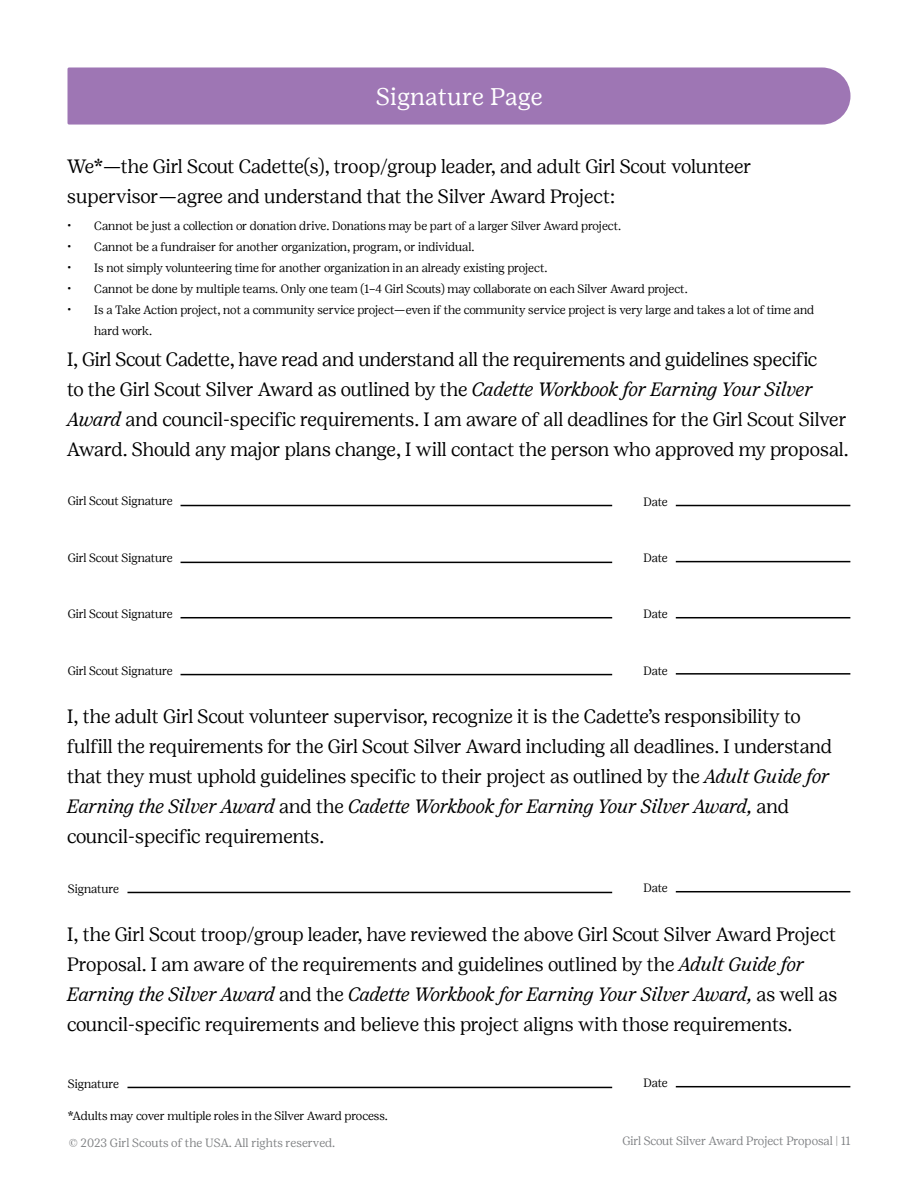
<style>
.page{position:relative;width:918px;height:1188px;background:#fff}
.page>*{position:absolute;margin:0;border:0;box-sizing:border-box;transform-origin:0 0}
.t1{font:24px "Girl Scout Text";letter-spacing:-.005em;color:#fff}
.t2{font:300 19.2px/30px "Girl Scout Display";letter-spacing:-.005em;color:#000}
.t3{font:300 12px/21px "Girl Scout Display";letter-spacing:-.005em;color:#000}
.t4{font:300 12px "Girl Scout Display";color:#808284}
.t5{font:300 12px "Girl Scout Display";color:#808285}
.s1{font-style:italic}
</style>
<div class="page">
<hr style="left:181px;top:505px;width:431px;height:1px;background:#000">
<hr style="left:181px;top:562px;width:431px;height:1px;background:#000">
<hr style="left:181px;top:617px;width:431px;height:1px;background:#000">
<hr style="left:181px;top:674px;width:431px;height:1px;background:#000">
<hr style="left:127px;top:892px;width:485px;height:1px;background:#000">
<hr style="left:127px;top:1087px;width:485px;height:1px;background:#000">
<hr style="left:676px;top:505px;width:174px;height:1px;background:#000">
<hr style="left:676px;top:617px;width:174px;height:1px;background:#000">
<hr style="left:676px;top:561px;width:174px;height:1px;background:#000">
<hr style="left:676px;top:673px;width:174px;height:2px;background:#000">
<hr style="left:676px;top:1086px;width:174px;height:1px;background:#000">
<hr style="left:676px;top:891px;width:174px;height:1px;background:#000">
<div style="left:68px;top:67px;width:783px;height:58px;background:#9e76b4"></div>
<p class="t1" style="left:376px;top:82px;width:168px">Signature Page</p>
<p class="t2" style="left:67px;top:151px;width:686px">We*—the Girl Scout Cadette(s), troop/group leader, and adult Girl Scout volunteer supervisor—agree and understand that the Silver Award Project:</p>
<p class="t3" style="left:67px;top:215px;width:556px">• Cannot be just a collection or donation drive. Donations may be part of a larger Silver Award project.</p>
<p class="t3" style="left:67px;top:236px;width:409px">• Cannot be a fundraiser for another organization, program, or individual.</p>
<p class="t3" style="left:67px;top:257px;width:482px">• Is not simply volunteering time for another organization in an already existing project.</p>
<p class="t3" style="left:67px;top:278px;width:622px">• Cannot be done by multiple teams. Only one team (1–4 Girl Scouts) may collaborate on each Silver Award project.</p>
<p class="t3" style="left:94px;top:299px;width:721px;text-indent:-27px">• Is a Take Action project, not a community service project—even if the community service project is very large and takes a lot of time and hard work.</p>
<p class="t2" style="left:67px;top:344px;width:783px">I, Girl Scout Cadette, have read and understand all the requirements and guidelines specific<br>to the Girl Scout Silver Award as outlined by the <span class="s1">Cadette Workbook for Earning Your Silver Award</span> and council-specific requirements. I am aware of all deadlines for the Girl Scout Silver Award. Should any major plans change, I will contact the person who approved my proposal.</p>
<p class="t3" style="left:68px;top:491px;width:106px">Girl Scout Signature</p>
<p class="t3" style="left:644px;top:491px;width:26px">Date</p>
<p class="t3" style="left:68px;top:547px;width:106px">Girl Scout Signature</p>
<p class="t3" style="left:644px;top:548px;width:26px">Date</p>
<p class="t3" style="left:68px;top:603px;width:106px">Girl Scout Signature</p>
<p class="t3" style="left:644px;top:604px;width:26px">Date</p>
<p class="t3" style="left:68px;top:660px;width:106px">Girl Scout Signature</p>
<p class="t3" style="left:644px;top:660px;width:26px">Date</p>
<p class="t2" style="left:67px;top:701px;width:766px">I, the adult Girl Scout volunteer supervisor, recognize it is the Cadette’s responsibility to fulfill the requirements for the Girl Scout Silver Award including all deadlines. I understand that they must uphold guidelines specific to their project as outlined by the <span class="s1">Adult Guide for Earning the Silver Award</span> and the <span class="s1">Cadette Workbook for Earning Your Silver Award,</span> and council-specific requirements.</p>
<p class="t3" style="left:68px;top:878px;width:53px">Signature</p>
<p class="t3" style="left:644px;top:878px;width:26px">Date</p>
<p class="t2" style="left:67px;top:919px;width:771px">I, the Girl Scout troop/group leader, have reviewed the above Girl Scout Silver Award Project Proposal. I am aware of the requirements and guidelines outlined by the <span class="s1">Adult Guide for Earning the Silver Award</span> and the <span class="s1">Cadette Workbook for Earning Your Silver Award,</span> as well as council-specific requirements and believe this project aligns with those requirements.</p>
<p class="t3" style="left:68px;top:1073px;width:53px">Signature</p>
<p class="t3" style="left:68px;top:1106px;width:322px">*Adults may cover multiple roles in the Silver Award process.</p>
<p class="t4" style="left:69px;top:1136px;width:268px">© 2023 Girl Scouts of the USA. All rights reserved.</p>
<p class="t3" style="left:644px;top:1073px;width:26px">Date</p>
<p class="t5" style="left:622px;top:1134px;width:230px">Girl Scout Silver Award Project Proposal | 11</p>
</div>
